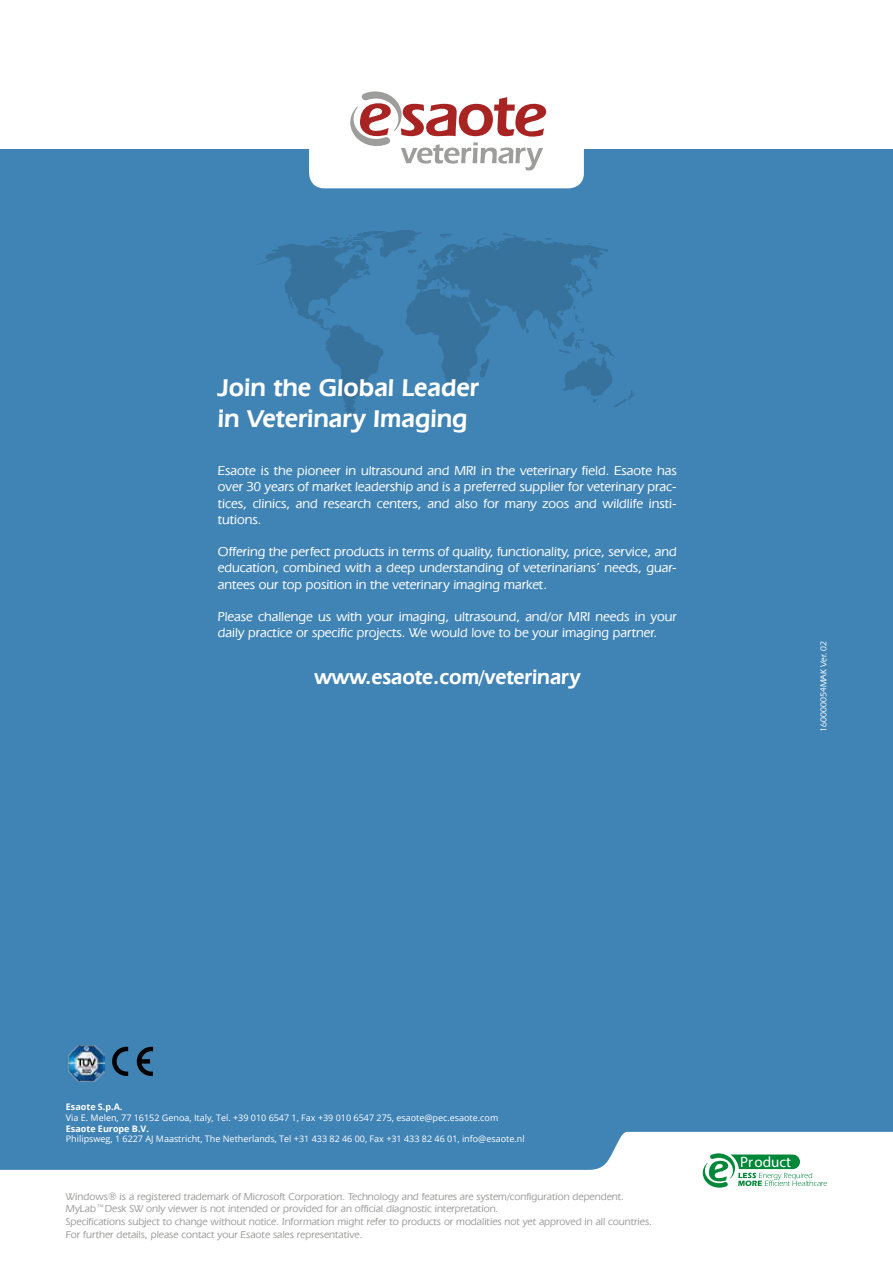
<style>
.page{position:relative;width:893px;height:1263px;background:#fff}
.page>*{position:absolute;margin:0;border:0;box-sizing:border-box;transform-origin:0 0}
.t1{font:600 25.5px/30.6px "Eras IT Cby BT";color:#fff}
.t2{font:600 21px "Eras IT Cby BT";color:#fff}
.t3{font:15px "Myriad Pro";color:#fff}
.t4{font:500 13.5px/16.2px "Eras IT Cby BT";color:#fff;text-align:justify}
.t5{font:500 10.5px/12.6px "Eras IT Cby BT";color:#9d9d9c}
.t6{font:9px "Open Sans";color:#fff}
.t7{font:700 9px "Open Sans";color:#fff}
.t8{font:500 9px "Eras IT Cby BT";color:#fff}
</style>
<div class="page">
<div style="left:0;top:149px;width:893px;height:1038px;background:#4083b5"></div>
<svg style="left:0;top:1132px;width:893px;height:55px"></svg>
<svg style="left:701px;top:1153px;width:126px;height:35px;background:#9fd1b4"></svg>
<div style="left:309px;top:73px;width:275px;height:115px;background:#fff;border-radius:15px"></div>
<svg style="left:256px;top:230px;width:379px;height:189px"></svg>
<svg style="left:350px;top:91px;width:196px;height:79px"></svg>
<svg style="left:137px;top:1047px;width:16px;height:29px"></svg>
<svg style="left:112px;top:1047px;width:16px;height:29px"></svg>
<img style="left:68px;top:1045px;width:37px;height:36px">
<h1 class="t1" style="left:218px;top:372px;width:262px">Join the Global Leader in Veterinary Imaging</h1>
<p class="t4" style="left:218px;top:462px;width:460px">Esaote is the pioneer in ultrasound and MRI in the veterinary field. Esaote has over 30 years of market leadership and is a preferred supplier for veterinary prac&shy;tices, clinics, and research centers, and also for many zoos and wildlife insti&shy;tutions.</p>
<p class="t4" style="left:218px;top:543px;width:460px">Offering the perfect products in terms of quality, functionality, price, service, and education, combined with a deep understanding of veterinarians’ needs, guar&shy;antees our top position in the veterinary imaging market.</p>
<p class="t4" style="left:218px;top:608px;width:460px">Please challenge us with your imaging, ultrasound, and/or MRI needs in your daily practice or specific projects. We would love to be your imaging partner.</p>
<h2 class="t2" style="left:314px;top:664px;width:267px">www.esaote.com/veterinary</h2>
<p class="t8" style="left:818px;top:732px;width:93px;rotate:-90deg">160000054MAK Ver. 02</p>
<p class="t7" style="left:66px;top:1100px;width:58px">Esaote S.p.A.</p>
<p class="t6" style="left:66px;top:1111px;width:434px">Via E. Melen, 77 16152 Genoa, Italy, Tel. +39 010 6547 1, Fax +39 010 6547 275, esaote@pec.esaote.com</p>
<p class="t7" style="left:66px;top:1122px;width:85px">Esaote Europe B.V.</p>
<p class="t6" style="left:66px;top:1133px;width:460px">Philipsweg, 1 6227 AJ Maastricht, The Netherlands, Tel +31 433 82 46 00, Fax +31 433 82 46 01, info@esaote.nl</p>
<p class="t5" style="left:66px;top:1190px;width:588px">Windows® is a registered trademark of Microsoft Corporation. Technology and features are system/configuration dependent.<br>MyLab™Desk SW only viewer is not intended or provided for an official diagnostic interpretation.<br>Specifications subject to change without notice. Information might refer to products or modalities not yet approved in all countries.<br>For further details, please contact your Esaote sales representative.</p>
<p class="t3" style="left:740px;top:1152px;width:52px">Product</p>
</div>
